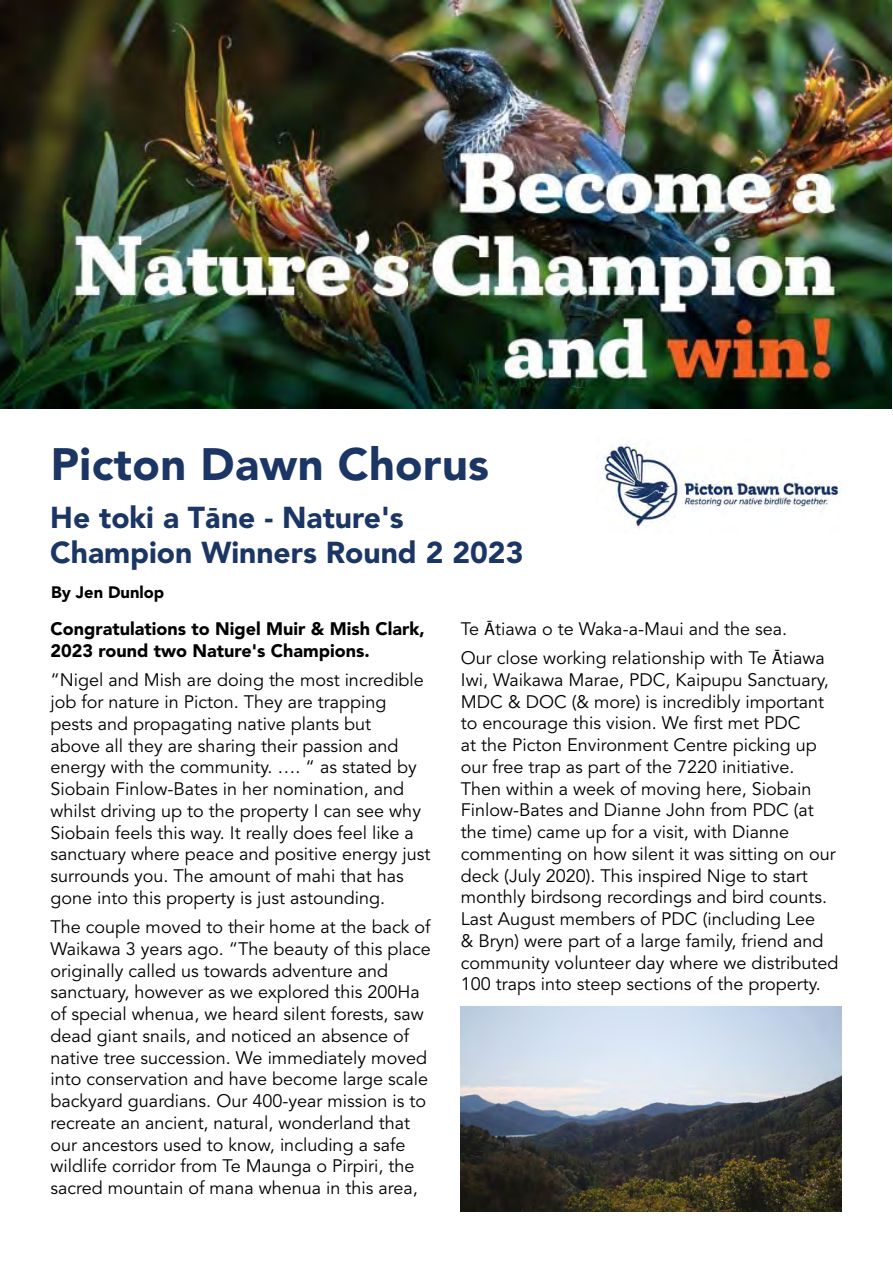
<style>
.page{position:relative;width:893px;height:1263px;background:#fff}
.page>*{position:absolute;margin:0;border:0;box-sizing:border-box;transform-origin:0 0}
.t1{font:900 45px "Avenir";letter-spacing:.01em;color:#1b3665}
.t2{font:900 30px/34.5px "Avenir";color:#1b3665}
.t3{font:18px/21.8px "Avenir";color:#000}
.t4{font:900 18px/21.8px "Avenir";color:#000}
.t5{font:900 16.5px "Avenir";color:#000}
.s1{font-family:"Myriad Pro";font-weight:700}
.s2{font-family:"Myriad Pro"}
</style>
<div class="page">
<img style="left:0;top:0;width:892px;height:408px">
<img style="left:601px;top:444px;width:240px;height:84px">
<img style="left:460px;top:1007px;width:382px;height:205px">
<h1 class="t1" style="left:51px;top:437px;width:440px">Picton Dawn Chorus</h1>
<h2 class="t2" style="left:50px;top:500px;width:475px">He toki a T<span class="s1">ā</span>ne - Nature's<br>Champion Winners Round 2 2023</h2>
<p class="t5" style="left:51px;top:583px;width:115px">By Jen Dunlop</p>
<p class="t4" style="left:51px;top:618px;width:376px">Congratulations to Nigel Muir &amp; Mish Clark,<br>2023 round two Nature's Champions.</p>
<p class="t3" style="left:51px;top:670px;width:381px">“Nigel and Mish are doing the most incredible job for nature in Picton. They are trapping pests and propagating native plants but<br>above all they are sharing their passion and energy with the community. …. “ as stated by Siobain Finlow-Bates in her nomination, and whilst driving up to the property I can see why Siobain feels this way. It really does feel like a sanctuary where peace and positive energy just surrounds you. The amount of mahi that has gone into this property is just astounding.</p>
<p class="t3" style="left:51px;top:916px;width:382px">The couple moved to their home at the back of Waikawa 3 years ago. “The beauty of this place originally called us towards adventure and sanctuary, however as we explored this 200Ha of special whenua, we heard silent forests, saw dead giant snails, and noticed an absence of native tree succession. We immediately moved into conservation and have become large scale backyard guardians. Our 400-year mission is to recreate an ancient, natural, wonderland that our ancestors used to know, including a safe wildlife corridor from Te Maunga o Pirpiri, the sacred mountain of mana whenua in this area,</p>
<p class="t3" style="left:461px;top:614px;width:365px;line-height:29.2px">Te <span class="s2">Ā</span>tiawa o te Waka-a-Maui and the sea.<br>Our close working relationship with Te <span class="s2">Ā</span>tiawa</p>
<p class="t3" style="left:461px;top:669px;width:379px">Iwi, Waikawa Marae, PDC, Kaipupu Sanctuary, MDC &amp; DOC (&amp; more) is incredibly important to encourage this vision. We first met PDC<br>at the Picton Environment Centre picking up our free trap as part of the 7220 initiative.<br>Then within a week of moving here, Siobain Finlow-Bates and Dianne John from PDC (at the time) came up for a visit, with Dianne commenting on how silent it was sitting on our deck (July 2020). This inspired Nige to start monthly birdsong recordings and bird counts.<br>Last August members of PDC (including Lee<br>&amp; Bryn) were part of a large family, friend and community volunteer day where we distributed 100 traps into steep sections of the property.</p>
</div>
